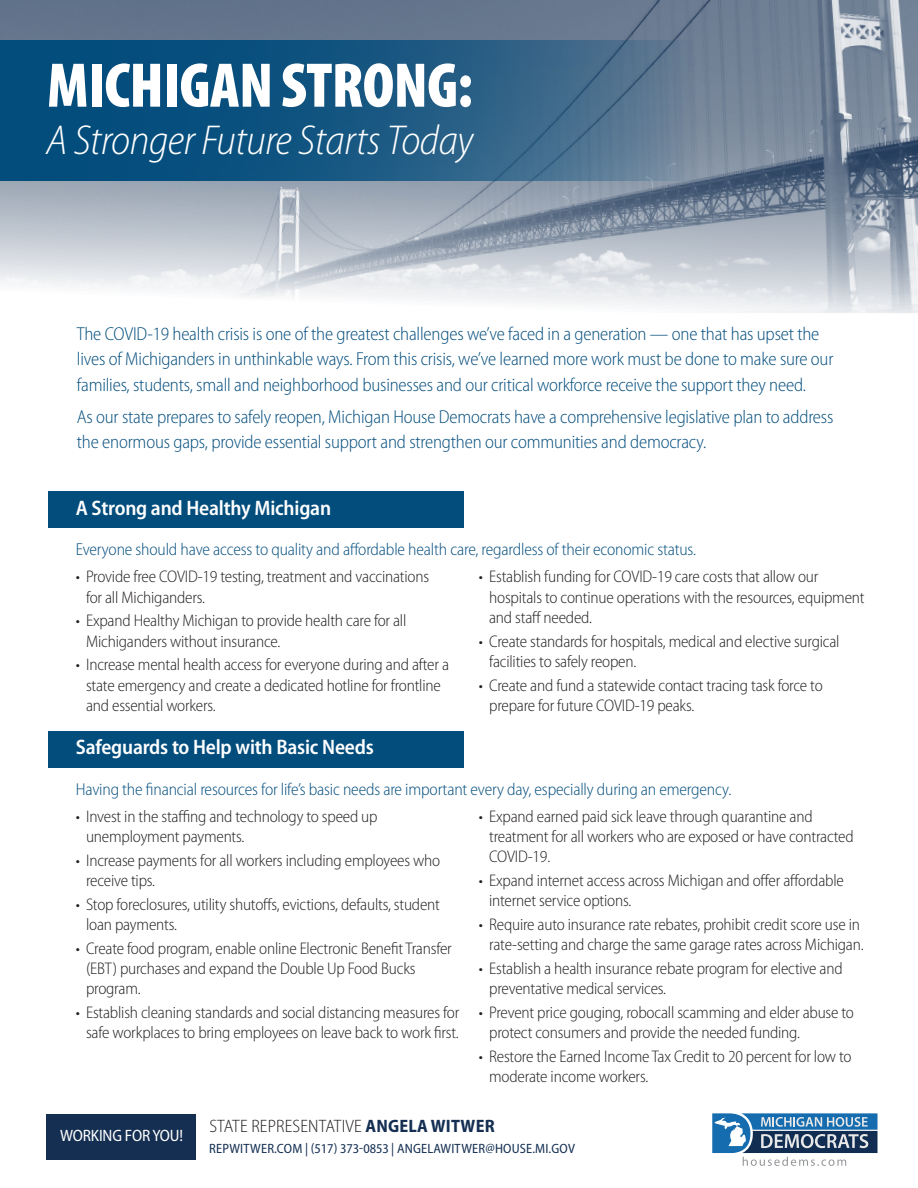
<style>
.page{position:relative;width:918px;height:1188px;background:#fff}
.page>*{position:absolute;margin:0;border:0;box-sizing:border-box;transform-origin:0 0}
.t1{font:900 condensed 63.6px "Myriad Pro";letter-spacing:-.01em;color:#fff}
.t2{font:italic 300 semi-condensed 42px "Myriad Pro";letter-spacing:-.01em;color:#fff}
.t3{font:600 semi-condensed 21px "Myriad Pro";letter-spacing:-.01em;color:#fff}
.t4{font:300 semi-condensed 18.75px/25.5px "Myriad Pro";letter-spacing:-.01em;color:#034d7d}
.t5{font:300 semi-condensed 18px "Myriad Pro";letter-spacing:.01em;color:#231f20}
.t6{font:300 semi-condensed 17.25px "Myriad Pro";letter-spacing:-.01em;color:#034d7d}
.t7{font:300 semi-condensed 16.8px/20.2px "Myriad Pro";letter-spacing:-.01em;color:#231f20}
.t8{font:semi-condensed 16.5px "Myriad Pro";letter-spacing:-.01em;color:#fff}
.t9{font:semi-condensed 13.5px "Myriad Pro";letter-spacing:.015em;color:#142f52}
.s1{font-weight:700;color:#142f52}
</style>
<div class="page">
<div style="left:46px;top:1114px;width:150px;height:46px;background:#142f52"></div>
<svg style="left:712px;top:1113px;width:166px;height:53px"></svg>
<div style="left:48px;top:491px;width:416px;height:37px;background:#034d7d"></div>
<div style="left:48px;top:731px;width:416px;height:37px;background:#034d7d"></div>
<img style="left:0;top:0;width:918px;height:313px">
<svg style="left:0;top:40px;width:694px;height:141px;background:#215b84"></svg>
<p class="t1" style="left:47px;top:50px;width:427px">MICHIGAN STRONG:</p>
<p class="t2" style="left:46px;top:118px;width:429px">A Stronger Future Starts Today</p>
<p class="t4" style="left:77px;top:321px;width:758px">The COVID-19 health crisis is one of the greatest challenges we’ve faced in a generation — one that has upset the lives of Michiganders in unthinkable ways. From this crisis, we’ve learned more work must be done to make sure our families, students, small and neighborhood businesses and our critical workforce receive the support they need.</p>
<p class="t4" style="left:77px;top:404px;width:758px">As our state prepares to safely reopen, Michigan House Democrats have a comprehensive legislative plan to address the enormous gaps, provide essential support and strengthen our communities and democracy.</p>
<p class="t3" style="left:76px;top:496px;width:257px">A Strong and Healthy Michigan</p>
<p class="t6" style="left:76px;top:540px;width:622px">Everyone should have access to quality and affordable health care, regardless of their economic status.</p>
<p class="t7" style="left:86px;top:567px;width:345px;text-indent:-10px">• Provide free COVID-19 testing, treatment and vaccinations for all Michiganders.</p>
<p class="t7" style="left:86px;top:611px;width:322px;text-indent:-10px">• Expand Healthy Michigan to provide health care for all<br>Michiganders without insurance.</p>
<p class="t7" style="left:86px;top:655px;width:364px;text-indent:-10px">• Increase mental health access for everyone during and after a state emergency and create a dedicated hotline for frontline and essential workers.</p>
<p class="t7" style="left:489px;top:567px;width:377px;text-indent:-10px">• Establish funding for COVID-19 care costs that allow our hospitals to continue operations with the resources, equipment and staff needed.</p>
<p class="t7" style="left:489px;top:631px;width:352px;text-indent:-10px">• Create standards for hospitals, medical and elective surgical facilities to safely reopen.</p>
<p class="t7" style="left:489px;top:675px;width:335px;text-indent:-10px">• Create and fund a statewide contact tracing task force to prepare for future COVID-19 peaks.</p>
<p class="t3" style="left:76px;top:736px;width:300px">Safeguards to Help with Basic Needs</p>
<p class="t6" style="left:76px;top:780px;width:657px">Having the financial resources for life’s basic needs are important every day, especially during an emergency.</p>
<p class="t7" style="left:86px;top:806px;width:293px;text-indent:-10px">• Invest in the staffing and technology to speed up unemployment payments.</p>
<p class="t7" style="left:86px;top:850px;width:356px;text-indent:-10px">• Increase payments for all workers including employees who receive tips.</p>
<p class="t7" style="left:86px;top:895px;width:355px;text-indent:-10px">• Stop foreclosures, utility shutoffs, evictions, defaults, student loan payments.</p>
<p class="t7" style="left:86px;top:939px;width:367px;text-indent:-10px">• Create food program, enable online Electronic Benefit Transfer (EBT) purchases and expand the Double Up Food Bucks program.</p>
<p class="t7" style="left:76px;top:1003px;width:385px;text-align:center">• Establish cleaning standards and social distancing measures for safe workplaces to bring employees on leave back to work first.</p>
<p class="t7" style="left:489px;top:806px;width:366px;text-indent:-10px">• Expand earned paid sick leave through quarantine and treatment for all workers who are exposed or have contracted<br>COVID-19.</p>
<p class="t7" style="left:489px;top:871px;width:356px;text-indent:-10px">• Expand internet access across Michigan and offer affordable internet service options.</p>
<p class="t7" style="left:479px;top:915px;width:386px;text-align:right">• Require auto insurance rate rebates, prohibit credit score use in rate-setting and charge the same garage rates across Michigan.</p>
<p class="t7" style="left:489px;top:959px;width:355px;text-indent:-10px">• Establish a health insurance rebate program for elective and preventative medical services.</p>
<p class="t7" style="left:489px;top:1003px;width:366px;text-indent:-10px">• Prevent price gouging, robocall scamming and elder abuse to protect consumers and provide the needed funding.</p>
<p class="t7" style="left:489px;top:1047px;width:364px;text-indent:-10px">• Restore the Earned Income Tax Credit to 20 percent for low to moderate income workers.</p>
<p class="t8" style="left:60px;top:1126px;width:125px">WORKING FOR YOU!</p>
<p class="t5" style="left:209px;top:1117px;width:287px">STATE REPRESENTATIVE <span class="s1">ANGELA WITWER</span></p>
<p class="t9" style="left:209px;top:1141px;width:367px">REPWITWER.COM | (517) 373-0853 | ANGELAWITWER@HOUSE.MI.GOV</p>
</div>
